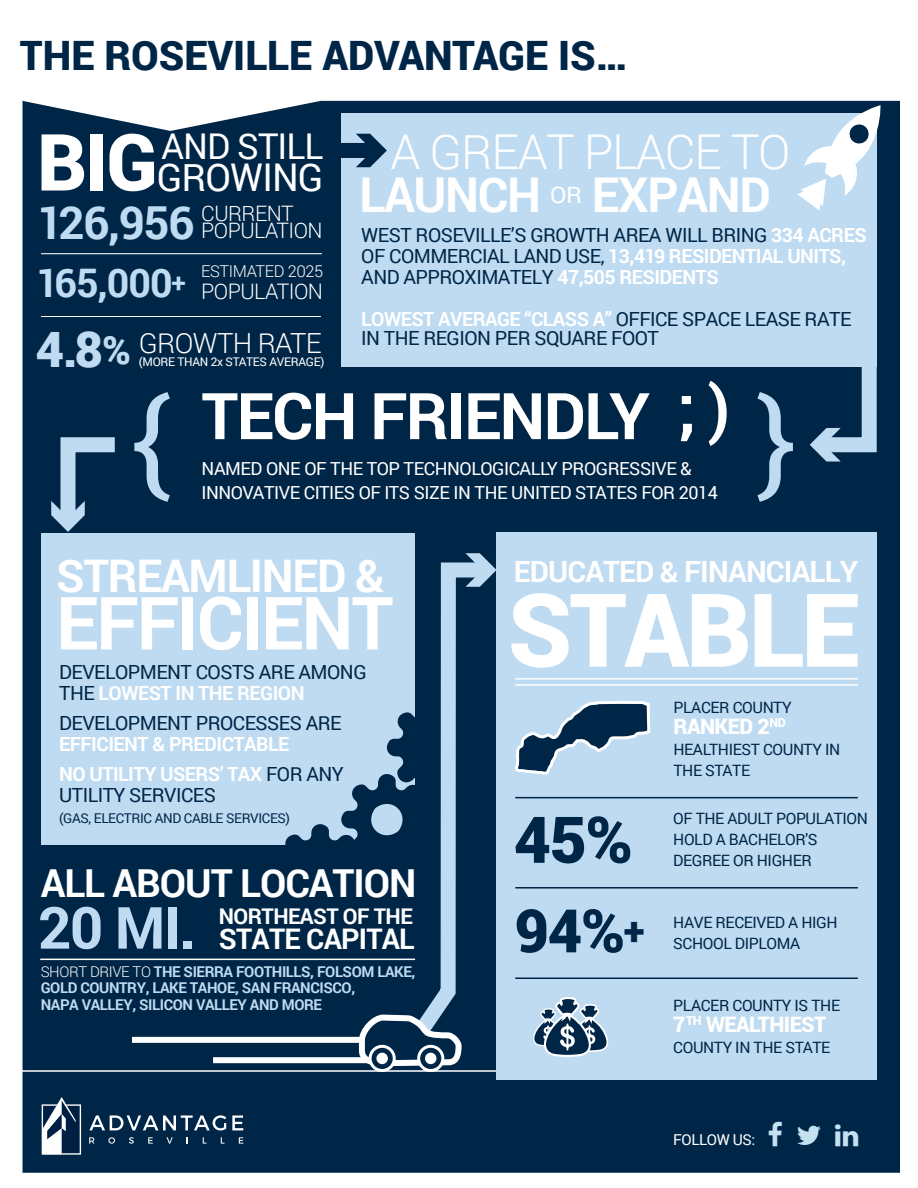
<style>
.page{position:relative;width:918px;height:1188px;background:#fff}
.page>*{position:absolute;margin:0;border:0;box-sizing:border-box;transform-origin:0 0}
.t1{font:114.6px "Roboto";color:#bedbf2;scale:1.04 1}
.t2{font:900 102.15px "Roboto";letter-spacing:-.025em;color:#fff}
.t3{font:700 73.5px "Roboto";letter-spacing:-.025em;color:#fff}
.t4{font:700 64.5px "Roboto";letter-spacing:-.025em;color:#fff}
.t5{font:900 64.5px "Roboto";color:#002647}
.t6{font:900 60px "Roboto";color:#002647}
.t7{font:700 58.2px "Roboto";color:#bedbf2}
.t8{font:900 49.65px "Roboto";color:#bedbf2}
.t9{font:300 48px/43.5px "Roboto";letter-spacing:-.025em;color:#fff}
.t10{font:700 45px "Roboto";letter-spacing:-.025em;color:#fff}
.t11{font:900 40.5px "Roboto";color:#002647}
.t12{font:700 38.55px "Roboto";letter-spacing:-.025em;color:#fff}
.t13{font:38.25px "Roboto";letter-spacing:-.025em;color:#fff}
.t14{font:35.55px "Roboto";letter-spacing:-.025em;color:#fff}
.t15{font:700 29.25px "Roboto";letter-spacing:-.025em;color:#fff}
.t16{font:700 28.35px "Roboto";letter-spacing:-.025em;color:#fff}
.t17{font:300 27.75px "Roboto";letter-spacing:-.025em;color:#fff}
.t18{font:700 21.6px "Roboto";letter-spacing:-.025em;color:#fff}
.t19{font:300 21.45px "Roboto";letter-spacing:-.025em;color:#fff}
.t20{font:300 21.3px/17.2px "Roboto";letter-spacing:-.025em;color:#fff}
.t21{font:900 21.3px "Roboto";letter-spacing:-.025em;color:#fff}
.t22{font:19.5px/21px "Roboto";letter-spacing:-.025em;color:#002647}
.t23{font:700 19.5px/30px "Roboto";letter-spacing:-.025em;color:#fff}
.t24{font:18px "Roboto";letter-spacing:-.025em;color:#fff}
.t25{font:300 16.35px "Roboto";letter-spacing:-.025em;color:#fff}
.t26{font:15.6px/21px "Roboto";letter-spacing:-.025em;color:#002647}
.t27{font:15px "Roboto";letter-spacing:-.025em;color:#fff}
.t28{font:700 14.85px/16.2px "Roboto";letter-spacing:-.025em;color:#bedbf2}
.t29{font:13.5px "Roboto";letter-spacing:-.025em;color:#002647}
.t30{font:12px "Roboto";letter-spacing:-.025em;color:#fff}
.s1{font-weight:900;font-size:78.9px}
.s2{font-weight:700}
.s3{font-weight:700;color:#fff}
.s4{font-weight:700;font-size:45.45px;color:#bedbf2}
.s5{font-weight:700;font-size:39.3px;color:#bedbf2}
.s6{font-size:39px}
.s7{font-weight:400;color:#002647}
.s8{font-weight:300;color:#fff}
.s9{font-size:28.5px}
</style>
<div class="page">
<div style="left:23px;top:101px;width:877px;height:1072px;background:#002647"></div>
<hr style="left:41px;top:253px;width:281px;height:1px;background:#fff">
<hr style="left:41px;top:316px;width:280px;height:1px;background:#fff">
<div style="left:341px;top:113px;width:536px;height:254px;background:#bedbf2"></div>
<svg style="left:797px;top:105px;width:85px;height:106px"></svg>
<svg style="left:807px;top:292px;width:77px;height:170px"></svg>
<svg style="left:51px;top:430px;width:79px;height:103px;background:#335775"></svg>
<div style="left:334px;top:143px;width:41px;height:15px;background:#002647"></div>
<svg style="left:356px;top:134px;width:31px;height:33px"></svg>
<div style="left:41px;top:533px;width:373px;height:311px;background:#bedbf2"></div>
<svg style="left:271px;top:738px;width:123px;height:181px"></svg>
<svg style="left:394px;top:555px;width:102px;height:506px;background:#2b4f6e"></svg>
<svg style="left:466px;top:553px;width:30px;height:34px"></svg>
<hr style="left:20px;top:1070px;width:836px;height:2px;background:#fff">
<svg style="left:359px;top:1015px;width:103px;height:57px"></svg>
<div style="left:132px;top:1037px;width:229px;height:6px;background:#fff"></div>
<div style="left:213px;top:1057px;width:158px;height:6px;background:#fff"></div>
<svg style="left:89px;top:1115px;width:137px;height:16px"></svg>
<svg style="left:232px;top:1115px;width:11px;height:15px"></svg>
<svg style="left:89px;top:1137px;width:5px;height:7px"></svg>
<svg style="left:108px;top:1137px;width:7px;height:7px"></svg>
<svg style="left:129px;top:1137px;width:5px;height:7px"></svg>
<svg style="left:148px;top:1137px;width:5px;height:7px"></svg>
<svg style="left:167px;top:1137px;width:6px;height:7px"></svg>
<svg style="left:203px;top:1137px;width:4px;height:7px"></svg>
<svg style="left:221px;top:1137px;width:4px;height:7px"></svg>
<svg style="left:239px;top:1137px;width:4px;height:7px"></svg>
<svg style="left:42px;top:1097px;width:39px;height:58px"></svg>
<hr style="left:40px;top:959px;width:375px;height:1px;background:#fff">
<div style="left:496px;top:532px;width:381px;height:548px;background:#bedbf2"></div>
<hr style="left:515px;top:678px;width:343px;height:2px;background:#fff">
<hr style="left:515px;top:684px;width:343px;height:2px;background:#fff">
<hr style="left:515px;top:887px;width:343px;height:2px;background:#002647">
<hr style="left:515px;top:977px;width:343px;height:2px;background:#002647">
<hr style="left:515px;top:797px;width:343px;height:1px;background:#002647">
<svg style="left:533px;top:997px;width:76px;height:60px"></svg>
<svg style="left:515px;top:701px;width:136px;height:74px"></svg>
<svg style="left:769px;top:1121px;width:13px;height:26px"></svg>
<svg style="left:797px;top:1125px;width:24px;height:20px"></svg>
<svg style="left:835px;top:1124px;width:23px;height:22px"></svg>
<h3 class="t11" style="left:20px;top:27px;width:609px">THE ROSEVILLE ADVANTAGE IS…</h3>
<h3 class="t14" style="left:37px;top:122px;width:288px"><span class="s1">BIG</span>AND STILL</h3>
<h3 class="t9" style="left:359px;top:128px;width:433px;text-indent:31px">A GREAT PLACE TO<br><span class="s2">LAUNCH</span> <sup>OR</sup> <span class="s2">EXPAND</span></h3>
<p class="t22" style="left:361px;top:224px;width:507px">WEST ROSEVILLE’S GROWTH AREA WILL BRING <span class="s3">334 ACRES<br></span>OF COMMERCIAL LAND USE, <span class="s3">13,419 RESIDENTIAL UNITS,<br></span>AND APPROXIMATELY <span class="s3">47,505 RESIDENTS</span></p>
<p class="t22" style="left:361px;top:308px;width:492px;line-height:19.5px"><span class="s3">LOWEST AVERAGE “CLASS A”</span> OFFICE SPACE LEASE RATE<br>IN THE REGION PER SQUARE FOOT</p>
<h3 class="t4" style="left:201px;top:371px;width:530px">TECH FRIENDLY ; )</h3>
<p class="t24" style="left:201px;top:456px;width:492px">NAMED ONE OF THE TOP TECHNOLOGICALLY PROGRESSIVE &amp;</p>
<h3 class="t13" style="left:157px;top:150px;width:168px">GROWING</h3>
<p class="t20" style="left:38px;top:204px;width:287px;text-indent:164px">CURRENT<br><span class="s4">126,956</span> POPULATION</p>
<p class="t25" style="left:201px;top:260px;width:123px">ESTIMATED 2025</p>
<p class="t19" style="left:37px;top:276px;width:288px"><span class="s5">165,000</span><sup>+</sup> POPULATION</p>
<h3 class="t17" style="left:139px;top:324px;width:184px">GROWTH RATE</h3>
<h3 class="t8" style="left:35px;top:314px;width:97px">4.8<span class="s6">%</span></h3>
<p class="t30" style="left:139px;top:353px;width:187px">(MORE THAN 2x STATES AVERAGE)</p>
<h1 class="t1" style="left:131px;top:360px;width:41px">{</h1>
<h1 class="t1" style="left:756px;top:360px;width:41px">}</h1>
<p class="t24" style="left:201px;top:480px;width:518px">INNOVATIVE CITIES OF ITS SIZE IN THE UNITED STATES FOR 2014</p>
<h3 class="t10" style="left:56px;top:545px;width:330px">STREAMLINED &amp;</h3>
<h3 class="t3" style="left:56px;top:571px;width:339px">EFFICIENT</h3>
<p class="t22" style="left:59px;top:660px;width:309px">DEVELOPMENT COSTS ARE AMONG<br>THE <span class="s3">LOWEST IN THE REGION</span></p>
<p class="t22" style="left:59px;top:711px;width:284px">DEVELOPMENT PROCESSES ARE</p>
<p class="t23" style="left:59px;top:728px;width:286px">EFFICIENT &amp; PREDICTABLE<br>NO UTILITY USERS’ TAX <span class="s7">FOR ANY</span></p>
<p class="t22" style="left:59px;top:783px;width:158px">UTILITY SERVICES</p>
<p class="t29" style="left:59px;top:808px;width:233px">(GAS, ELECTRIC AND CABLE SERVICES)</p>
<h3 class="t12" style="left:41px;top:856px;width:377px">ALL ABOUT LOCATION</h3>
<h3 class="t7" style="left:38px;top:887px;width:160px">20 MI.</h3>
<p class="t18" style="left:219px;top:902px;width:195px">NORTHEAST OF THE</p>
<h3 class="t16" style="left:219px;top:919px;width:197px">STATE CAPITAL</h3>
<p class="t28" style="left:41px;top:963px;width:376px"><span class="s8">SHORT DRIVE TO</span> THE SIERRA FOOTHILLS, FOLSOM LAKE,<br>GOLD COUNTRY, LAKE TAHOE, SAN FRANCISCO,<br>NAPA VALLEY, SILICON VALLEY AND MORE</p>
<h3 class="t15" style="left:514px;top:551px;width:346px">EDUCATED <span class="s9">&amp;</span> FINANCIALLY</h3>
<h2 class="t2" style="left:508px;top:558px;width:353px">STABLE</h2>
<h3 class="t5" style="left:514px;top:794px;width:121px">45%</h3>
<h3 class="t6" style="left:514px;top:889px;width:132px">94%<span class="s6">+</span></h3>
<p class="t26" style="left:674px;top:696px;width:120px">PLACER COUNTY</p>
<p class="t21" style="left:674px;top:711px;width:114px">RANKED 2<sup>ND</sup></p>
<p class="t26" style="left:673px;top:738px;width:168px">HEALTHIEST COUNTY IN<br>THE STATE</p>
<p class="t26" style="left:673px;top:807px;width:196px">OF THE ADULT POPULATION<br>HOLD A BACHELOR'S</p>
<p class="t26" style="left:673px;top:849px;width:140px">DEGREE OR HIGHER</p>
<p class="t26" style="left:673px;top:911px;width:166px">HAVE RECEIVED A HIGH</p>
<p class="t26" style="left:673px;top:932px;width:129px">SCHOOL DIPLOMA</p>
<p class="t26" style="left:673px;top:994px;width:168px">PLACER COUNTY IS THE</p>
<p class="t21" style="left:673px;top:1009px;width:154px">7<sup>TH</sup> WEALTHIEST</p>
<p class="t26" style="left:673px;top:1036px;width:159px">COUNTY IN THE STATE</p>
<p class="t27" style="left:673px;top:1129px;width:84px">FOLLOW US:</p>
</div>
